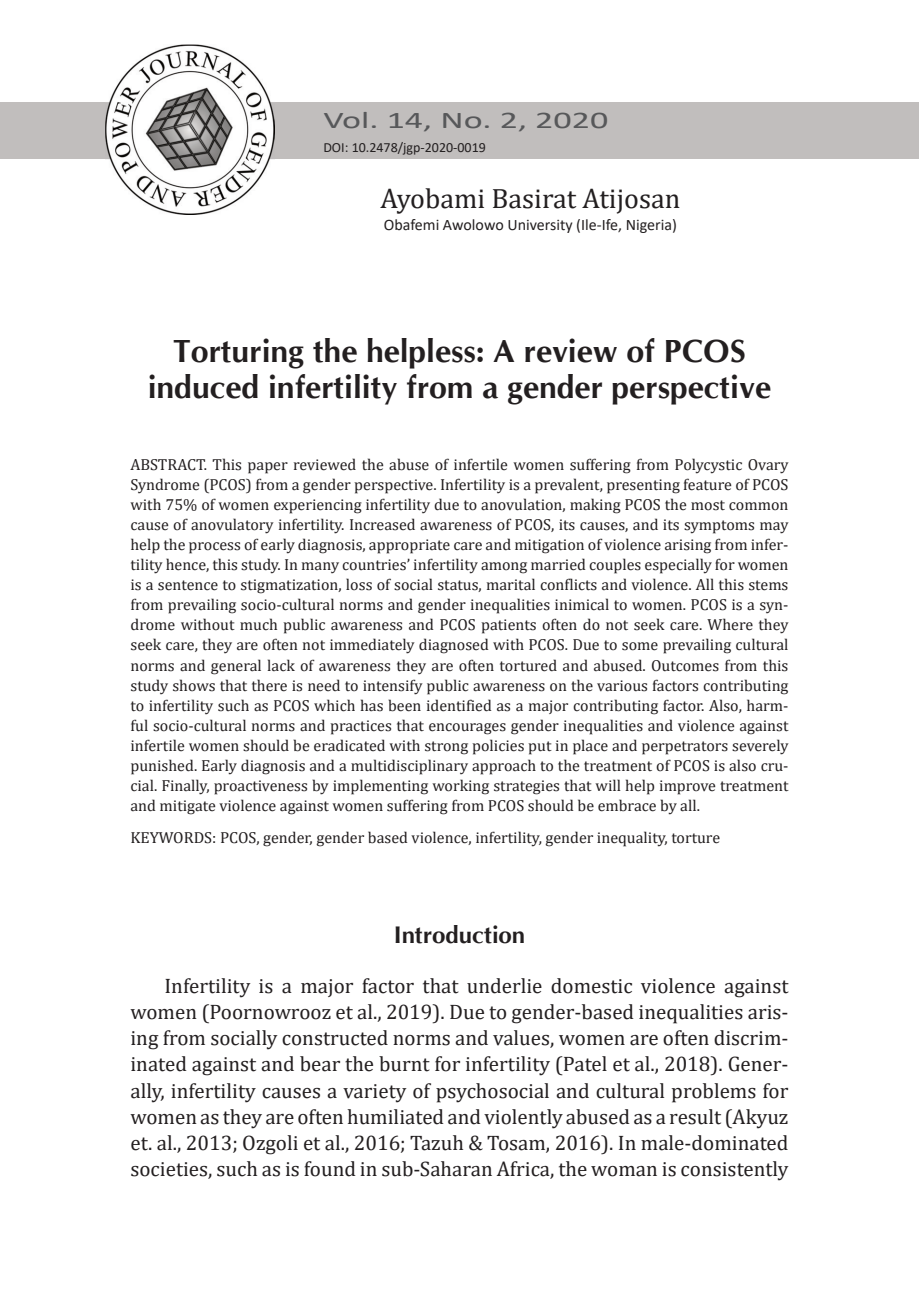
<style>
.page{position:relative;width:919px;height:1310px;background:#fff}
.page>*{position:absolute;margin:0;border:0;box-sizing:border-box;transform-origin:0 0}
.t1{font:700 32px/36px "CG Omega";color:#231f20;text-align:center}
.t2{font:28px "Cambria";color:#231f20}
.t3{font:24px "Calibri";color:#57585a;scale:1.5 1}
.t4{font:700 24px "CG Omega";color:#231f20}
.t5{font:21px/26.2px "Cambria";color:#231f20;text-align:justify}
.t6{font:16px/20px "Cambria";color:#231f20;text-align:justify}
.t7{font:16px "Calibri";color:#231f20}
.t8{font:14px "Calibri";color:#231f20}
</style>
<div class="page">
<div style="left:1px;top:102px;width:917px;height:57px;background:#c1bebd"></div>
<img style="left:105px;top:45px;width:169px;height:170px">
<h3 class="t3" style="left:323px;top:104px;width:191px">Vol. 14, No. 2, 2020</h3>
<p class="t8" style="left:323px;top:138px;width:164px">DOI: 10.2478/jgp-2020-0019</p>
<h2 class="t2" style="left:380px;top:182px;width:301px">Ayobami Basirat Atijosan</h2>
<p class="t7" style="left:384px;top:214px;width:294px">Obafemi Awolowo University (Ile-Ife, Nigeria)</p>
<h1 class="t1" style="left:148px;top:333px;width:624px">Torturing the helpless: A review of PCOS induced infertility from a gender perspective</h1>
<p class="t6" style="left:130px;top:455px;width:659px">ABSTRACT. This paper reviewed the abuse of infertile women suffering from Polycystic Ovary Syndrome (PCOS) from a gender perspective. Infertility is a prevalent, presenting feature of PCOS with 75% of women experiencing infertility due to anovulation, making PCOS the most common cause of anovulatory infertility. Increased awareness of PCOS, its causes, and its symptoms may help the process of early diagnosis, appropriate care and mitigation of violence arising from infer&shy;tility hence, this study. In many countries’ infertility among married couples especially for women is a sentence to stigmatization, loss of social status, marital conflicts and violence. All this stems from prevailing socio-cultural norms and gender inequalities inimical to women. PCOS is a syn&shy;drome without much public awareness and PCOS patients often do not seek care. Where they seek care, they are often not immediately diagnosed with PCOS. Due to some prevailing cultural norms and general lack of awareness they are often tortured and abused. Outcomes from this study shows that there is need to intensify public awareness on the various factors contributing to infertility such as PCOS which has been identified as a major contributing factor. Also, harm&shy;ful socio-cultural norms and practices that encourages gender inequalities and violence against infertile women should be eradicated with strong policies put in place and perpetrators severely punished. Early diagnosis and a multidisciplinary approach to the treatment of PCOS is also cru&shy;cial. Finally, proactiveness by implementing working strategies that will help improve treatment and mitigate violence against women suffering from PCOS should be embrace by all.</p>
<p class="t6" style="left:130px;top:827px;width:591px">KEYWORDS: PCOS, gender, gender based violence, infertility, gender inequality, torture</p>
<h3 class="t4" style="left:393px;top:919px;width:133px">Introduction</h3>
<p class="t5" style="left:130px;top:972px;width:659px;text-indent:34px">Infertility is a major factor that underlie domestic violence against women (Poornowrooz et al., 2019). Due to gender-based inequalities aris&shy;ing from socially constructed norms and values, women are often discrim&shy;inated against and bear the burnt for infertility (Patel et al., 2018). Gener&shy;ally, infertility causes a variety of psychosocial and cultural problems for women as they are often humiliated and violently abused as a result (Akyuz et. al., 2013; Ozgoli et al., 2016; Tazuh &amp; Tosam, 2016). In male-dominated societies, such as is found in sub-Saharan Africa, the woman is consistently</p>
</div>
